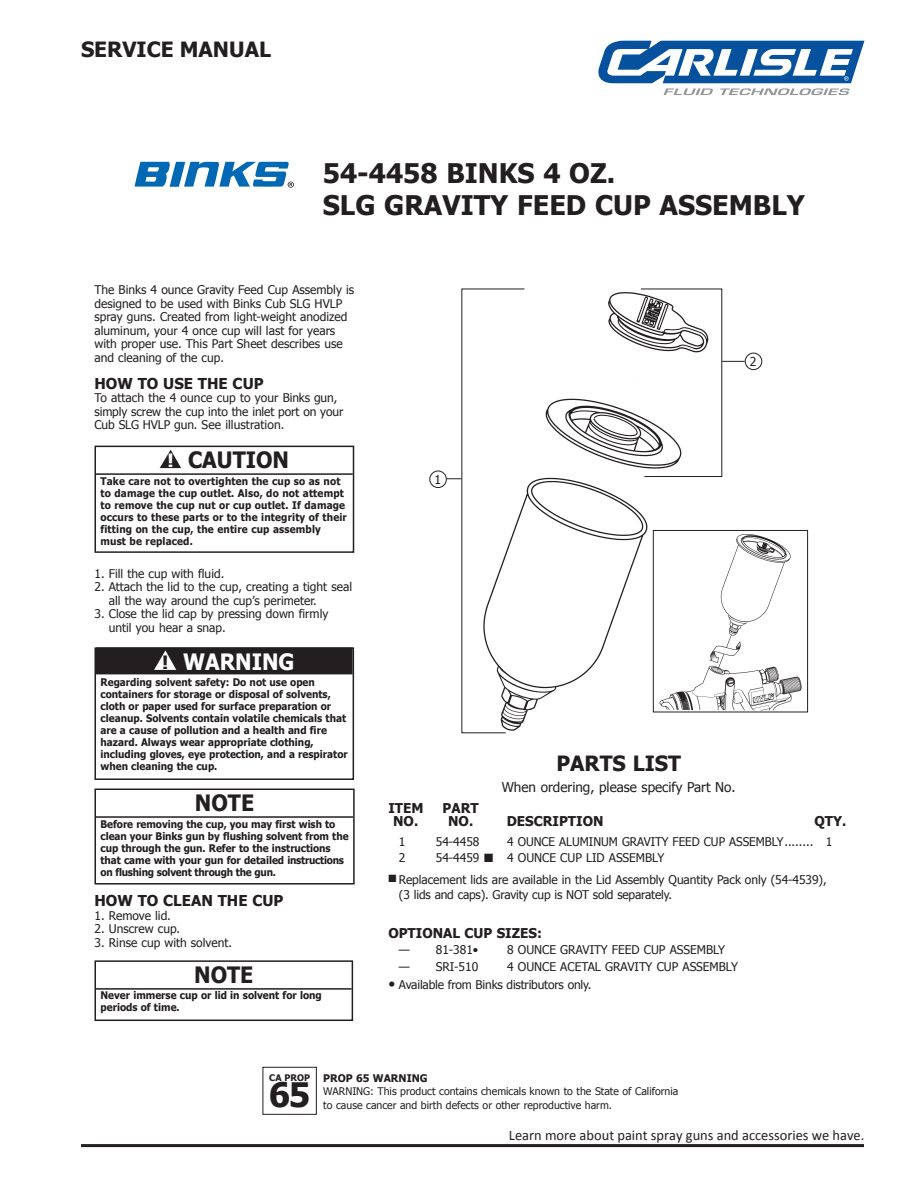
<style>
.page{position:relative;width:918px;height:1188px;background:#fff}
.page>*{position:absolute;margin:0;border:0;box-sizing:border-box;transform-origin:0 0}
.t1{font:700 33.75px "Tahoma";color:#231f20}
.t2{font:700 27px/32.4px "Tahoma";color:#231f20}
.t3{font:700 22.5px "Tahoma";color:#231f20;scale:.95 1}
.t4{font:700 22.5px "Tahoma";color:#fff;scale:.95 1}
.t5{font:700 21px "Tahoma";color:#231f20}
.t6{font:700 18.3px "Tahoma";color:#231f20}
.t7{font:700 18.3px "Tahoma";color:#fff}
.t8{font:700 15px "Tahoma";color:#231f20}
.t9{font:14.55px "Calibri";color:#231f20}
.t10{font:700 13.5px/13.5px "Tahoma";color:#231f20}
.t11{font:13.5px "Tahoma";color:#231f20}
.t12{font:12.3px "Tahoma";color:#231f20}
.t13{font:12px/13.5px "Tahoma";color:#231f20}
.t14{font:700 10.5px/12px "Tahoma";color:#231f20;scale:.95 1}
.t15{font:10.5px/13.5px "Tahoma";color:#231f20}
.t16{font:700 10.5px "Tahoma";color:#231f20}
.t17{font:700 9px "Tahoma";color:#231f20}
.s1{font-size:15px}
</style>
<div class="page">
<svg style="left:135px;top:162px;width:159px;height:26px"></svg>
<div style="left:96px;top:647px;width:257px;height:27px;background:#231f20"></div>
<svg style="left:154px;top:650px;width:22px;height:20px"></svg>
<div style="left:94px;top:647px;width:260px;height:133px;border:2px solid #231f20"></div>
<hr style="left:96px;top:816px;width:257px;height:2px;background:#231f20">
<div style="left:94px;top:789px;width:261px;height:96px;border:2px solid #231f20"></div>
<hr style="left:96px;top:988px;width:256px;height:2px;background:#231f20">
<div style="left:94px;top:960px;width:259px;height:61px;border:2px solid #231f20"></div>
<img style="left:476px;top:292px;width:240px;height:442px">
<img style="left:655px;top:532px;width:147px;height:178px">
<div style="left:653px;top:530px;width:155px;height:182px;border:1px solid #231f20"></div>
<div style="left:745px;top:353px;width:17px;height:17px;border:1px solid #231f20;border-radius:50%"></div>
<div style="left:429px;top:471px;width:18px;height:17px;border:1px solid #231f20;border-radius:50%"></div>
<svg style="left:640px;top:288px;width:105px;height:189px"></svg>
<svg style="left:446px;top:288px;width:79px;height:445px"></svg>
<hr style="left:96px;top:473px;width:257px;height:2px;background:#231f20">
<svg style="left:160px;top:450px;width:21px;height:18px"></svg>
<div style="left:94px;top:446px;width:260px;height:107px;border:2px solid #231f20"></div>
<div style="left:262px;top:1067px;width:55px;height:48px;border:1px solid #231f20"></div>
<hr style="left:81px;top:1144px;width:783px;height:3px;background:#231f20">
<svg style="left:598px;top:40px;width:266px;height:55px"></svg>
<p class="t5" style="left:81px;top:34px;width:192px">SERVICE MANUAL</p>
<p class="t2" style="left:323px;top:155px;width:484px">54-4458 BINKS 4 OZ.<br>SLG GRAVITY FEED CUP ASSEMBLY</p>
<p class="t13" style="left:94px;top:283px;width:261px">The Binks 4 ounce Gravity Feed Cup Assembly is designed to be used with Binks Cub SLG HVLP spray guns. Created from light-weight anodized aluminum, your 4 once cup will last for years with proper use. This Part Sheet describes use and cleaning of the cup.</p>
<p class="t8" style="left:94px;top:373px;width:171px">HOW TO USE THE CUP</p>
<p class="t13" style="left:94px;top:391px;width:250px">To attach the 4 ounce cup to your Binks gun, simply screw the cup into the inlet port on your<br>Cub SLG HVLP gun. See illustration.</p>
<p class="t7" style="left:167px;top:447px;width:8px">!</p>
<p class="t3" style="left:188px;top:444px;width:108px">CAUTION</p>
<p class="t14" style="left:100px;top:474px;width:261px">Take care not to overtighten the cup so as not to damage the cup outlet. Also, do not attempt to remove the cup nut or cup outlet. If damage occurs to these parts or to the integrity of their fitting on the cup, the entire cup assembly must be replaced.</p>
<p class="t13" style="left:94px;top:566px;width:131px">1. Fill the cup with fluid.</p>
<p class="t13" style="left:109px;top:580px;width:245px;text-indent:-14px">2. Attach the lid to the cup, creating a tight seal all the way around the cup’s perimeter.</p>
<p class="t13" style="left:109px;top:607px;width:221px;text-indent:-14px">3. Close the lid cap by pressing down firmly until you hear a snap.</p>
<p class="t6" style="left:162px;top:649px;width:8px">!</p>
<p class="t4" style="left:183px;top:646px;width:119px">WARNING</p>
<p class="t14" style="left:100px;top:676px;width:262px">Regarding solvent safety: Do not use open containers for storage or disposal of solvents, cloth or paper used for surface preparation or cleanup. Solvents contain volatile chemicals that are a cause of pollution and a health and fire hazard. Always wear appropriate clothing, including gloves, eye protection, and a respirator when cleaning the cup.</p>
<p class="t3" style="left:195px;top:787px;width:64px">NOTE</p>
<p class="t14" style="left:100px;top:817px;width:263px">Before removing the cup, you may first wish to clean your Binks gun by flushing solvent from the cup through the gun. Refer to the instructions that came with your gun for detailed instructions on flushing solvent through the gun.</p>
<p class="t8" style="left:94px;top:890px;width:190px">HOW TO CLEAN THE CUP</p>
<p class="t13" style="left:94px;top:908px;width:78px">1. Remove lid.</p>
<p class="t13" style="left:94px;top:922px;width:87px">2. Unscrew cup.</p>
<p class="t13" style="left:94px;top:935px;width:139px">3. Rinse cup with solvent.</p>
<p class="t3" style="left:194px;top:959px;width:64px">NOTE</p>
<p class="t14" style="left:100px;top:989px;width:235px">Never immerse cup or lid in solvent for long periods of time.</p>
<p class="t12" style="left:435px;top:471px;width:8px">1</p>
<p class="t12" style="left:750px;top:353px;width:8px">2</p>
<p class="t10" style="left:388px;top:800px;width:37px">ITEM</p>
<p class="t10" style="left:393px;top:800px;width:87px;text-indent:49px">PART<br>NO. NO.</p>
<p class="t5" style="left:556px;top:748px;width:126px">PARTS LIST</p>
<p class="t11" style="left:502px;top:778px;width:235px">When ordering, please specify Part No.</p>
<p class="t10" style="left:507px;top:814px;width:98px">DESCRIPTION</p>
<p class="t10" style="left:814px;top:814px;width:33px">QTY.</p>
<p class="t13" style="left:399px;top:834px;width:8px">1</p>
<p class="t13" style="left:436px;top:834px;width:45px">54-4458</p>
<p class="t13" style="left:507px;top:834px;width:327px">4 OUNCE ALUMINUM GRAVITY FEED CUP ASSEMBLY........ 1</p>
<p class="t13" style="left:399px;top:850px;width:8px">2</p>
<p class="t13" style="left:436px;top:850px;width:230px">54-4459 ■ 4 OUNCE CUP LID ASSEMBLY</p>
<p class="t13" style="left:399px;top:871px;width:429px;line-height:15px;text-indent:-11px">■ Replacement lids are available in the Lid Assembly Quantity Pack only (54-4539), (3 lids and caps). Gravity cup is NOT sold separately.</p>
<p class="t10" style="left:388px;top:925px;width:155px">OPTIONAL CUP SIZES:</p>
<p class="t13" style="left:399px;top:943px;width:81px">— 81-381•</p>
<p class="t13" style="left:507px;top:943px;width:219px">8 OUNCE GRAVITY FEED CUP ASSEMBLY</p>
<p class="t13" style="left:399px;top:959px;width:81px">— SRI-510</p>
<p class="t13" style="left:507px;top:959px;width:232px">4 OUNCE ACETAL GRAVITY CUP ASSEMBLY</p>
<p class="t13" style="left:388px;top:977px;width:205px"><span class="s1">•</span> Available from Binks distributors only.</p>
<p class="t17" style="left:269px;top:1072px;width:42px">CA PROP</p>
<p class="t1" style="left:269px;top:1071px;width:43px">65</p>
<p class="t16" style="left:323px;top:1071px;width:106px">PROP 65 WARNING</p>
<p class="t15" style="left:323px;top:1084px;width:357px">WARNING: This product contains chemicals known to the State of California to cause cancer and birth defects or other reproductive harm.</p>
<p class="t9" style="left:509px;top:1125px;width:357px">Learn more about paint spray guns and accessories we have.</p>
</div>
